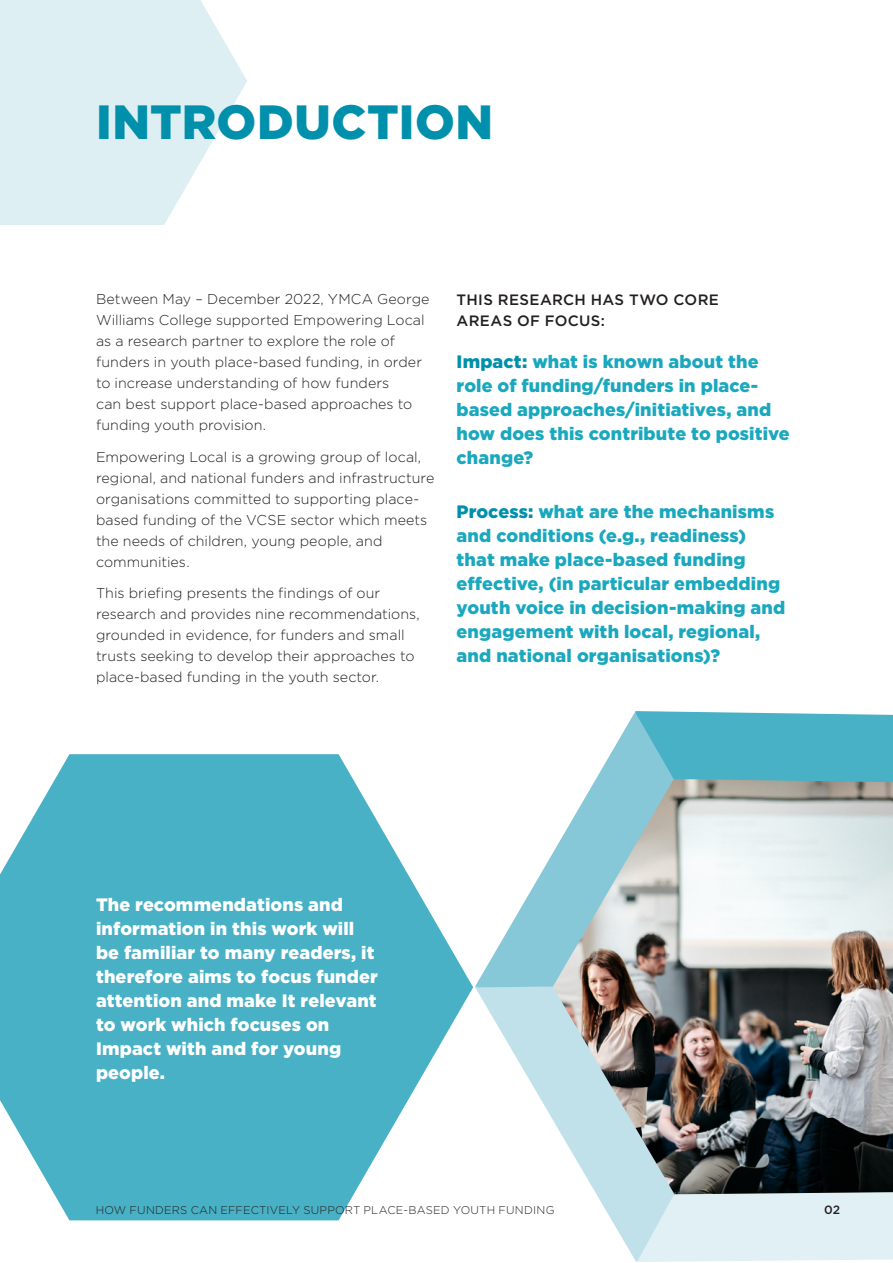
<style>
.page{position:relative;width:893px;height:1263px;background:#fff}
.page>*{position:absolute;margin:0;border:0;box-sizing:border-box;transform-origin:0 0}
.CT_TITLE{font:900 48px "Gotham";letter-spacing:.01em;color:#0090ab}
.key_text_smaller{font:900 18px/24px "Gotham";letter-spacing:.01em;color:#1aa8be}
.key_text_smaller-2{font:900 18px/24px "Gotham";letter-spacing:.005em;color:#fff}
.mini_title{font:500 15px/21px "Gotham";letter-spacing:.025em;color:#231f20}
._04_Body{font:300 14.25px/21px "Gotham";letter-spacing:.005em;color:#231f20}
.t1{font:500 12px "Gotham";color:#231f20}
.t2{font:300 11.25px "Gotham";letter-spacing:.015em;color:#231f20}
.s1{color:#0090ab}
</style>
<div class="page">
<svg style="left:0;top:0;width:247px;height:225px;background:#e1f0f5"></svg>
<svg style="left:0;top:754px;width:473px;height:466px;fill:#48b1c5"></svg>
<img style="left:674px;top:782px;width:219px;height:410px">
<div style="left:674px;top:1192px;width:219px;height:70px;background:#e1f0f4"></div>
<svg style="left:475px;top:987px;width:199px;height:275px"></svg>
<svg style="left:475px;top:711px;width:199px;height:276px"></svg>
<svg style="left:636px;top:711px;width:257px;height:71px;background:#53b4c7"></svg>
<p class="CT_TITLE" style="left:96px;top:95px;width:399px">INTRODUCTION</p>
<p class="_04_Body" style="left:96px;top:288px;width:335px">Between May – December 2022, YMCA George Williams College supported Empowering Local as a research partner to explore the role of funders in youth place-based funding, in order to increase understanding of how funders<br>can best support place-based approaches to funding youth provision.</p>
<p class="_04_Body" style="left:96px;top:446px;width:340px">Empowering Local is a growing group of local, regional, and national funders and infrastructure organisations committed to supporting place&shy;based funding of the VCSE sector which meets the needs of children, young people, and communities.</p>
<p class="_04_Body" style="left:96px;top:582px;width:325px">This briefing presents the findings of our research and provides nine recommendations, grounded in evidence, for funders and small trusts seeking to develop their approaches to place-based funding in the youth sector.</p>
<p class="mini_title" style="left:457px;top:289px;width:264px">THIS RESEARCH HAS TWO CORE<br>AREAS OF FOCUS:</p>
<p class="key_text_smaller" style="left:457px;top:349px;width:335px"><span class="s1">Impact:</span> what is known about the role of funding/funders in place&shy;based approaches/initiatives, and how does this contribute to positive change?</p>
<p class="key_text_smaller" style="left:457px;top:499px;width:330px"><span class="s1">Process:</span> what are the mechanisms and conditions (e.g., readiness) that make place-based funding effective, (in particular embedding youth voice in decision-making and engagement with local, regional, and national organisations)?</p>
<p class="key_text_smaller-2" style="left:96px;top:892px;width:283px">The recommendations and information in this work will be familiar to many readers, it therefore aims to focus funder attention and make It relevant to work which focuses on<br>Impact with and for young people.</p>
<p class="t2" style="left:96px;top:1204px;width:460px">HOW FUNDERS CAN EFFECTIVELY SUPPORT PLACE-BASED YOUTH FUNDING</p>
<p class="t1" style="left:824px;top:1203px;width:18px">02</p>
</div>
